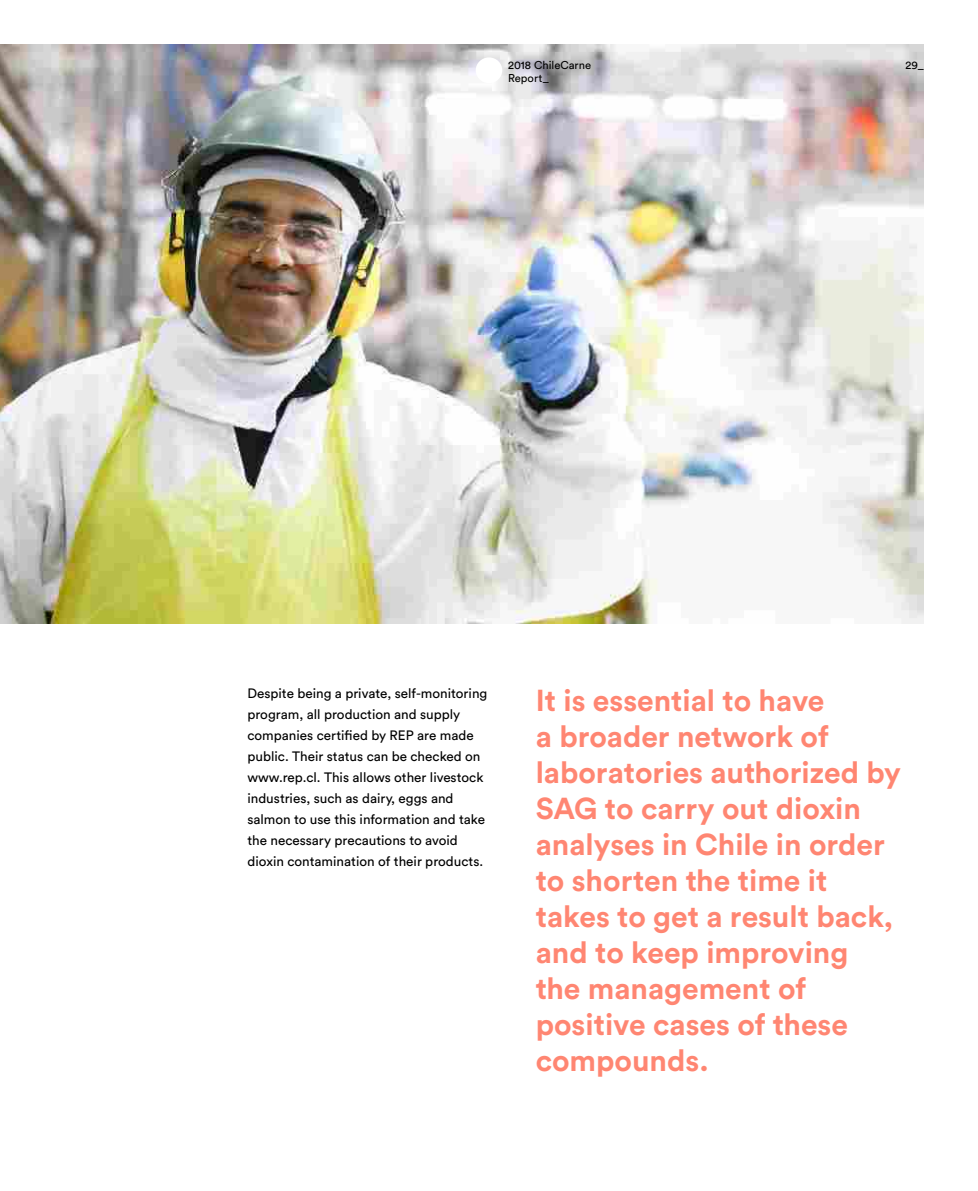
<style>
.page{position:relative;width:978px;height:1191px;background:#fff}
.page>*{position:absolute;margin:0;border:0;box-sizing:border-box;transform-origin:0 0}
.t1{font:700 30px/36px "Circular Std";color:#ff8672}
.t2{font:13.5px/21px "Circular Std";color:#000}
.t3{font:11.25px/12.8px "Circular Std";color:#000}
</style>
<div class="page">
<img style="left:0;top:45px;width:924px;height:578px">
<div style="left:476px;top:57px;width:26px;height:26px;background:#fff;border-radius:50%"></div>
<p class="t3" style="left:508px;top:59px;width:84px">2018 ChileCarne<br>Report_</p>
<p class="t3" style="left:906px;top:59px;width:20px">29_</p>
<p class="t2" style="left:247px;top:683px;width:241px">Despite being a private, self-monitoring program, all production and supply companies certified by REP are made public. Their status can be checked on www.rep.cl. This allows other livestock industries, such as dairy, eggs and salmon to use this information and take the necessary precautions to avoid dioxin contamination of their products.</p>
<p class="t1" style="left:536px;top:681px;width:367px">It is essential to have<br>a broader network of laboratories authorized by<br>SAG to carry out dioxin analyses in Chile in order to shorten the time it takes to get a result back, and to keep improving<br>the management of positive cases of these compounds.</p>
</div>
